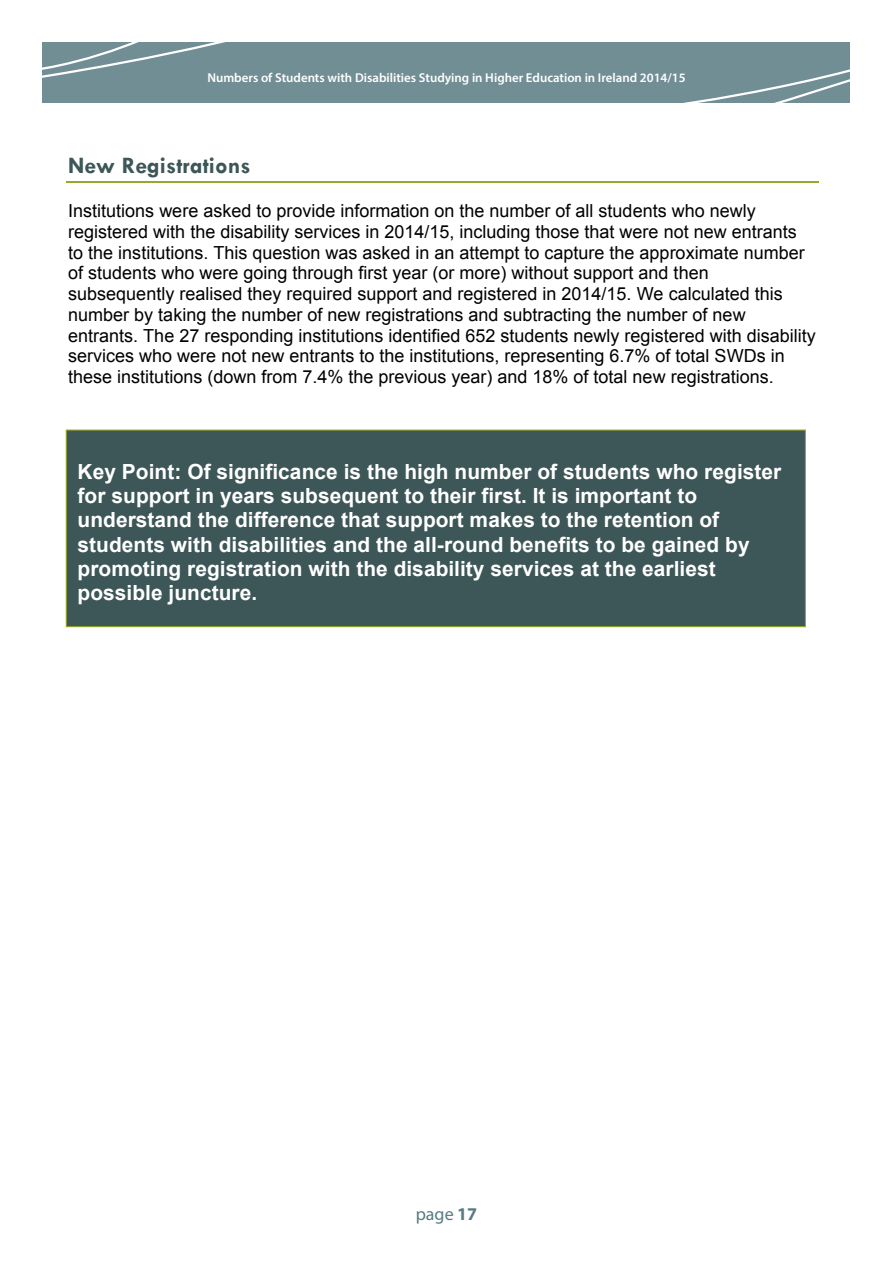
<style>
.page{position:relative;width:893px;height:1263px;background:#fff}
.page>*{position:absolute;margin:0;border:0;box-sizing:border-box;transform-origin:0 0}
.t1{font:700 23.7px "Tw Cen";letter-spacing:.005em;color:#3d5657}
.t2{font:700 20.85px/24.2px "Arial";letter-spacing:.005em;color:#fff}
.t3{font:18px/20.7px "Arial";color:#000}
.t4{font:18px "Myriad Pro";color:#587b82}
.t5{font:600 12.9px "Myriad Pro";color:#fff}
.s1{font-weight:700}
</style>
<div class="page">
<div style="left:43px;top:42px;width:807px;height:61px;background:#728e95"></div>
<svg style="left:42px;top:42px;width:184px;height:40px"></svg>
<svg style="left:683px;top:69px;width:167px;height:34px"></svg>
<hr style="left:66px;top:182px;width:753px;height:1px;background:#98a82c">
<hr style="left:66px;top:181px;width:753px;height:1px;background:#98a82c">
<div style="left:66px;top:430px;width:739px;height:196px;background:#3d5657"></div>
<div style="left:66px;top:429px;width:740px;height:198px;border:1px solid #98a82c"></div>
<p class="t5" style="left:207px;top:70px;width:480px">Numbers of Students with Disabilities Studying in Higher Education in Ireland 2014/15</p>
<p class="t1" style="left:68px;top:151px;width:184px">New Registrations</p>
<p class="t3" style="left:68px;top:201px;width:749px">Institutions were asked to provide information on the number of all students who newly registered with the disability services in 2014/15, including those that were not new entrants to the institutions. This question was asked in an attempt to capture the approximate number of students who were going through first year (or more) without support and then subsequently realised they required support and registered in 2014/15. We calculated this number by taking the number of new registrations and subtracting the number of new entrants. The 27 responding institutions identified 652 students newly registered with disability services who were not new entrants to the institutions, representing 6.7% of total SWDs in these institutions (down from 7.4% the previous year) and 18% of total new registrations.</p>
<p class="t2" style="left:78px;top:460px;width:705px">Key Point: Of significance is the high number of students who register for support in years subsequent to their first. It is important to understand the difference that support makes to the retention of students with disabilities and the all-round benefits to be gained by promoting registration with the disability services at the earliest possible juncture.</p>
<p class="t4" style="left:416px;top:1203px;width:63px">page <span class="s1">17</span></p>
</div>
